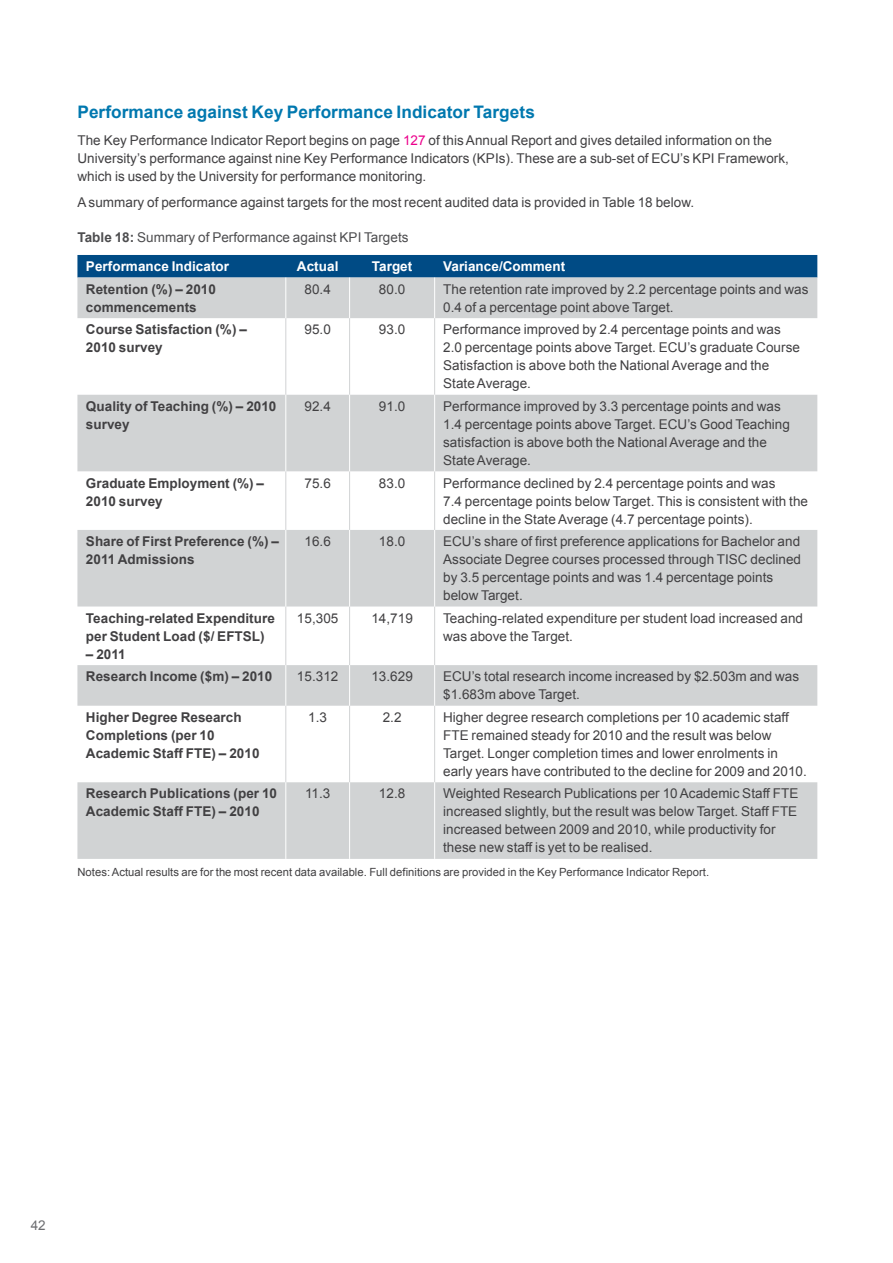
<style>
.page{position:relative;width:893px;height:1263px;background:#fff}
.page>*{position:absolute;margin:0;border:0;box-sizing:border-box;transform-origin:0 0}
.t1{font:700 17.25px "Arial";letter-spacing:.005em;color:#0078af}
.t2{font:13.5px/18px "Arial";letter-spacing:.005em;color:#414042}
.t3{font:700 13.5px/18px "Arial";letter-spacing:.005em;color:#414042}
.t4{font:13.5px/29px "Arial";letter-spacing:.005em;color:#4d4d4f}
.t5{font:700 13.5px "Arial";letter-spacing:.005em;color:#fff}
.t6{font:13.5px "Arial";color:#6d6e71}
.t7{font:11.25px "Arial";letter-spacing:.005em;color:#414042}
.s1{color:#ec008c}
.s2{font-weight:700}
.s3{font-weight:700;color:#fff}
</style>
<div class="page">
<div style="left:77px;top:255px;width:740px;height:23px;background:#004b85"></div>
<svg style="left:77px;top:278px;width:740px;height:581px;fill:#d1d3d4"></svg>
<hr style="left:285px;top:318px;width:1px;height:77px;background:#d1d3d4">
<hr style="left:349px;top:318px;width:1px;height:77px;background:#d1d3d4">
<hr style="left:434px;top:318px;width:1px;height:77px;background:#d1d3d4">
<hr style="left:285px;top:471px;width:1px;height:59px;background:#d1d3d4">
<hr style="left:349px;top:471px;width:1px;height:59px;background:#d1d3d4">
<hr style="left:434px;top:471px;width:1px;height:59px;background:#d1d3d4">
<hr style="left:285px;top:606px;width:1px;height:59px;background:#d1d3d4">
<hr style="left:349px;top:606px;width:1px;height:59px;background:#d1d3d4">
<hr style="left:434px;top:606px;width:1px;height:59px;background:#d1d3d4">
<hr style="left:285px;top:706px;width:1px;height:76px;background:#d1d3d4">
<hr style="left:349px;top:706px;width:1px;height:76px;background:#d1d3d4">
<hr style="left:434px;top:706px;width:1px;height:76px;background:#d1d3d4">
<hr style="left:285px;top:278px;width:1px;height:40px;background:#fff">
<hr style="left:349px;top:278px;width:1px;height:40px;background:#fff">
<hr style="left:434px;top:278px;width:1px;height:40px;background:#fff">
<hr style="left:285px;top:395px;width:1px;height:76px;background:#fff">
<hr style="left:349px;top:395px;width:1px;height:76px;background:#fff">
<hr style="left:434px;top:395px;width:1px;height:76px;background:#fff">
<hr style="left:285px;top:530px;width:1px;height:76px;background:#fff">
<hr style="left:349px;top:530px;width:1px;height:76px;background:#fff">
<hr style="left:434px;top:530px;width:1px;height:76px;background:#fff">
<hr style="left:285px;top:665px;width:1px;height:41px;background:#fff">
<hr style="left:349px;top:665px;width:1px;height:41px;background:#fff">
<hr style="left:434px;top:665px;width:1px;height:41px;background:#fff">
<hr style="left:285px;top:782px;width:1px;height:77px;background:#fff">
<hr style="left:349px;top:782px;width:1px;height:77px;background:#fff">
<hr style="left:434px;top:782px;width:1px;height:77px;background:#fff">
<p class="t1" style="left:77px;top:101px;width:459px">Performance against Key Performance Indicator Targets</p>
<p class="t2" style="left:77px;top:131px;width:713px">The Key Performance Indicator Report begins on page <span class="s1">127</span> of this Annual Report and gives detailed information on the<br>University’s performance against nine Key Performance Indicators (KPIs). These are a sub-set of ECU’s KPI Framework, which is used by the University for performance monitoring.</p>
<p class="t2" style="left:77px;top:194px;width:618px">A summary of performance against targets for the most recent audited data is provided in Table 18 below.</p>
<p class="t4" style="left:86px;top:223px;width:324px;text-indent:-9px"><span class="s2">Table 18:</span> Summary of Performance against KPI Targets<br><span class="s3">Performance Indicator</span></p>
<p class="t5" style="left:297px;top:258px;width:43px">Actual</p>
<p class="t5" style="left:372px;top:258px;width:42px">Target</p>
<p class="t5" style="left:443px;top:258px;width:124px">Variance/Comment</p>
<p class="t3" style="left:86px;top:280px;width:131px">Retention (%) – 2010 commencements</p>
<p class="t2" style="left:304px;top:280px;width:28px">80.4</p>
<p class="t2" style="left:379px;top:280px;width:28px">80.0</p>
<p class="t2" style="left:443px;top:280px;width:367px">The retention rate improved by 2.2 percentage points and was<br>0.4 of a percentage point above Target.</p>
<p class="t3" style="left:86px;top:321px;width:162px">Course Satisfaction (%) –<br>2010 survey</p>
<p class="t2" style="left:304px;top:321px;width:28px">95.0</p>
<p class="t2" style="left:379px;top:321px;width:28px">93.0</p>
<p class="t2" style="left:443px;top:321px;width:358px">Performance improved by 2.4 percentage points and was 2.0 percentage points above Target. ECU’s graduate Course Satisfaction is above both the National Average and the State Average.</p>
<p class="t3" style="left:86px;top:398px;width:192px">Quality of Teaching (%) – 2010 survey</p>
<p class="t2" style="left:304px;top:397px;width:28px">92.4</p>
<p class="t2" style="left:379px;top:397px;width:28px">91.0</p>
<p class="t2" style="left:443px;top:397px;width:348px">Performance improved by 3.3 percentage points and was 1.4 percentage points above Target. ECU’s Good Teaching satisfaction is above both the National Average and the State Average.</p>
<p class="t3" style="left:86px;top:474px;width:180px">Graduate Employment (%) –<br>2010 survey</p>
<p class="t2" style="left:304px;top:474px;width:28px">75.6</p>
<p class="t2" style="left:379px;top:474px;width:28px">83.0</p>
<p class="t2" style="left:443px;top:474px;width:366px">Performance declined by 2.4 percentage points and was<br>7.4 percentage points below Target. This is consistent with the decline in the State Average (4.7 percentage points).</p>
<p class="t3" style="left:86px;top:533px;width:195px">Share of First Preference (%) –<br>2011 Admissions</p>
<p class="t2" style="left:304px;top:532px;width:28px">16.6</p>
<p class="t2" style="left:379px;top:532px;width:28px">18.0</p>
<p class="t2" style="left:443px;top:532px;width:359px">ECU’s share of first preference applications for Bachelor and Associate Degree courses processed through TISC declined by 3.5 percentage points and was 1.4 percentage points below Target.</p>
<p class="t3" style="left:86px;top:609px;width:190px">Teaching-related Expenditure per Student Load ($/ EFTSL)</p>
<p class="t3" style="left:86px;top:645px;width:41px">– 2011</p>
<p class="t2" style="left:297px;top:609px;width:43px">15,305</p>
<p class="t2" style="left:371px;top:609px;width:43px">14,719</p>
<p class="t2" style="left:443px;top:609px;width:361px">Teaching-related expenditure per student load increased and was above the Target.</p>
<p class="t3" style="left:86px;top:668px;width:188px">Research Income ($m) – 2010</p>
<p class="t2" style="left:297px;top:668px;width:43px">15.312</p>
<p class="t2" style="left:371px;top:668px;width:43px">13.629</p>
<p class="t2" style="left:443px;top:668px;width:358px">ECU’s total research income increased by $2.503m and was $1.683m above Target.</p>
<p class="t3" style="left:86px;top:708px;width:175px">Higher Degree Research<br>Completions (per 10<br>Academic Staff FTE) – 2010</p>
<p class="t2" style="left:308px;top:708px;width:20px">1.3</p>
<p class="t2" style="left:383px;top:708px;width:20px">2.2</p>
<p class="t2" style="left:443px;top:708px;width:365px">Higher degree research completions per 10 academic staff FTE remained steady for 2010 and the result was below Target. Longer completion times and lower enrolments in early years have contributed to the decline for 2009 and 2010.</p>
<p class="t3" style="left:86px;top:785px;width:193px">Research Publications (per 10<br>Academic Staff FTE) – 2010</p>
<p class="t2" style="left:305px;top:785px;width:27px">11.3</p>
<p class="t2" style="left:379px;top:785px;width:28px">12.8</p>
<p class="t2" style="left:443px;top:785px;width:357px">Weighted Research Publications per 10 Academic Staff FTE increased slightly, but the result was below Target. Staff FTE increased between 2009 and 2010, while productivity for these new staff is yet to be realised.</p>
<p class="t7" style="left:77px;top:865px;width:633px">Notes: Actual results are for the most recent data available. Full definitions are provided in the Key Performance Indicator Report.</p>
<p class="t6" style="left:31px;top:1217px;width:17px">42</p>
</div>
